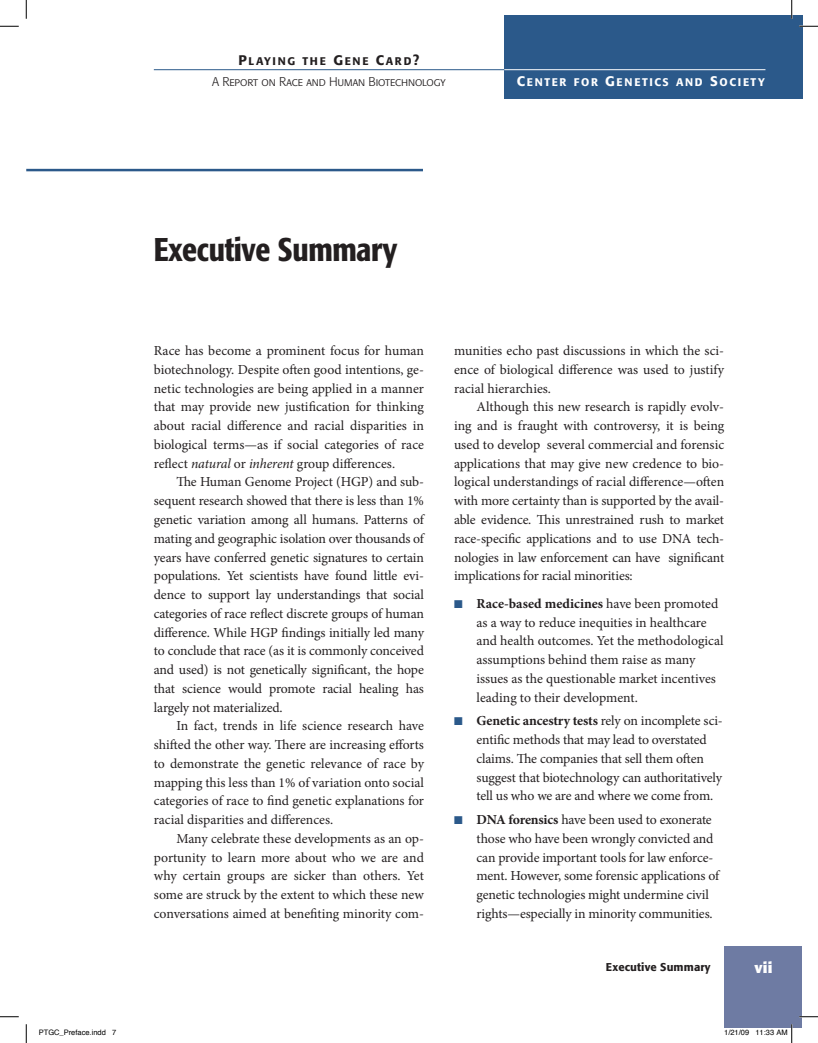
<style>
.page{position:relative;width:818px;height:1043px;background:#fff}
.page>*{position:absolute;margin:0;border:0;box-sizing:border-box;transform-origin:0 0}
.CT{font:500 condensed 32.5px "Formata";letter-spacing:-.01em;color:#231f20}
.Folio{font:700 15px "Formata";color:#fff}
.TX_new{font:13.75px/18.8px "Minion Pro";letter-spacing:-.005em;color:#231f20;text-align:justify}
.BL_last{font:13.75px/18.8px "Minion Pro";letter-spacing:-.01em;color:#231f20}
.BL_first{font:13.75px/18.8px "Minion Pro";letter-spacing:-.005em;color:#231f20}
.BL_mid{font:13.75px/18.8px "Minion Pro";letter-spacing:-.015em;color:#231f20}
.RH1{font:12.5px "Formata Light SC";letter-spacing:-.01em;color:#231f20}
.CN{font:500 11.25px "Formata";letter-spacing:.01em;color:#231f20}
.RH2{font:11px "Formata Medium SC800";letter-spacing:.15em;color:#fff}
.RH1-2{font:11px "Formata Medium SC800";letter-spacing:.15em;color:#231f20}
.t1{font:7.5px "Helvetica";color:#000}
.s1{font-size:13.75px}
.s2{font-style:italic}
.s3{color:#2b598a}
.s4{font-weight:700}
</style>
<div class="page">
<div style="left:724px;top:946px;width:78px;height:82px;background:#6e7ba3"></div>
<hr style="left:26px;top:169px;width:397px;height:2px;background:#2b598a">
<div style="left:504px;top:16px;width:298px;height:83px;background:#2b598a"></div>
<hr style="left:504px;top:69px;width:261px;height:1px;background:#fff">
<hr style="left:154px;top:69px;width:350px;height:1px;background:#2b598a">
<svg style="left:0;top:25px;width:19px;height:2px"></svg>
<svg style="left:799px;top:25px;width:19px;height:2px"></svg>
<svg style="left:0;top:1016px;width:19px;height:1px"></svg>
<svg style="left:799px;top:1016px;width:19px;height:1px"></svg>
<svg style="left:25px;top:0;width:2px;height:19px"></svg>
<svg style="left:25px;top:1024px;width:2px;height:18px"></svg>
<svg style="left:790px;top:0;width:2px;height:19px"></svg>
<svg style="left:791px;top:1024px;width:1px;height:18px"></svg>
<p class="RH1-2" style="left:238px;top:54px;width:182px"><span class="s1">P</span>LAYING THE <span class="s1">G</span>ENE <span class="s1">C</span>ARD<span class="s1">?</span></p>
<p class="RH1" style="left:212px;top:74px;width:235px">A Report on Race and Human Biotechnology</p>
<p class="RH2" style="left:517px;top:76px;width:249px"><span class="s1">C</span>ENTER FOR <span class="s1">G</span>ENETICS AND <span class="s1">S</span>OCIETY</p>
<p class="CT" style="left:154px;top:229px;width:245px">Executive Summary</p>
<p class="TX_new" style="left:154px;top:341px;width:272px">Race has become a prominent focus for human biotechnology. Despite often good intentions, ge&shy;netic technologies are being applied in a manner that may provide new justification for thinking about racial difference and racial disparities in biological terms—as if social categories of race reflect <span class="s2">natural</span> or <span class="s2">inherent</span> group differences.</p>
<p class="TX_new" style="left:154px;top:473px;width:272px;text-indent:22px">The Human Genome Project (HGP) and sub&shy;sequent research showed that there is less than 1% genetic variation among all humans. Patterns of mating and geographic isolation over thousands of years have conferred genetic signatures to certain populations. Yet scientists have found little evi&shy;dence to support lay understandings that social categories of race reflect discrete groups of human difference. While HGP findings initially led many to conclude that race (as it is commonly conceived and used) is not genetically significant, the hope that science would promote racial healing has largely not materialized.</p>
<p class="TX_new" style="left:154px;top:716px;width:272px;text-indent:22px">In fact, trends in life science research have shifted the other way. There are increasing efforts to demonstrate the genetic relevance of race by mapping this less than 1% of variation onto social categories of race to find genetic explanations for racial disparities and differences.</p>
<p class="TX_new" style="left:154px;top:829px;width:272px;text-indent:22px">Many celebrate these developments as an op&shy;portunity to learn more about who we are and why certain groups are sicker than others. Yet some are struck by the extent to which these new conversations aimed at benefiting minority com-</p>
<p class="TX_new" style="left:454px;top:341px;width:272px">munities echo past discussions in which the sci&shy;ence of biological difference was used to justify racial hierarchies.</p>
<p class="TX_new" style="left:454px;top:398px;width:272px;text-indent:22px">Although this new research is rapidly evolv&shy;ing and is fraught with controversy, it is being used to develop several commercial and forensic applications that may give new credence to bio&shy;logical understandings of racial difference—often with more certainty than is supported by the avail&shy;able evidence. This unrestrained rush to market race-specific applications and to use DNA tech&shy;nologies in law enforcement can have significant implications for racial minorities:</p>
<p class="BL_first" style="left:476px;top:594px;width:249px;text-indent:-22px"><span class="s3">■</span> <span class="s4">Race-based medicines</span> have been promoted as a way to reduce inequities in healthcare and health outcomes. Yet the methodological assumptions behind them raise as many issues as the questionable market incentives leading to their development.</p>
<p class="BL_mid" style="left:476px;top:711px;width:248px;text-indent:-22px"><span class="s3">■</span> <span class="s4">Genetic ancestry tests</span> rely on incomplete sci&shy;entific methods that may lead to overstated claims. The companies that sell them often suggest that biotechnology can authoritatively tell us who we are and where we come from.</p>
<p class="BL_last" style="left:476px;top:810px;width:244px;text-indent:-22px"><span class="s3">■</span> <span class="s4">DNA forensics</span> have been used to exonerate those who have been wrongly convicted and can provide important tools for law enforce&shy;ment. However, some forensic applications of genetic technologies might undermine civil rights—especially in minority communities.</p>
<p class="CN" style="left:606px;top:959px;width:106px">Executive Summary</p>
<p class="Folio" style="left:754px;top:958px;width:19px">vii</p>
<p class="t1" style="left:39px;top:1027px;width:79px">PTGC_Preface.indd 7</p>
<p class="t1" style="left:724px;top:1027px;width:65px">1/21/09 11:33 AM</p>
</div>
